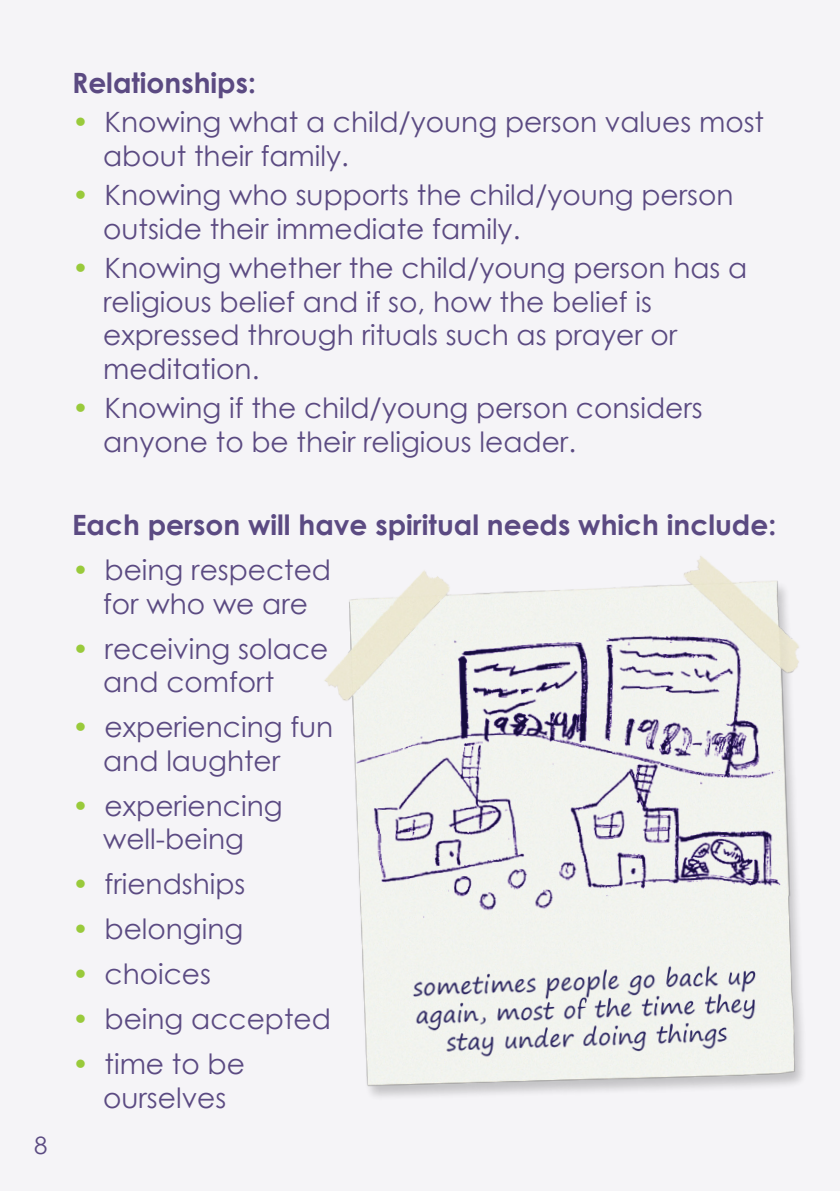
<style>
.page{position:relative;width:840px;height:1191px;background:#fff}
.page>*{position:absolute;margin:0;border:0;box-sizing:border-box;transform-origin:0 0}
.t1{font:28px "Century Gothic";color:#5b4a82}
.t2{font:700 28px "Century Gothic";color:#5b4a82}
.t3{font:24px "Century Gothic";color:#5b4a82}
.s1{color:#99ca3b}
</style>
<div class="page">
<div style="left:0;top:0;width:839px;height:1191px;background:#f5f4f7"></div>
<img style="left:311px;top:542px;width:510px;height:581px">
<p class="t3" style="left:34px;top:1128px;width:15px">8</p>
<p class="t2" style="left:72px;top:62px;width:185px">Relationships:</p>
<p class="t1" style="left:72px;top:103px;width:693px"><span class="s1">•</span> Knowing what a child/young person values most</p>
<p class="t1" style="left:103px;top:136px;width:247px">about their family.</p>
<p class="t1" style="left:72px;top:175px;width:662px"><span class="s1">•</span> Knowing who supports the child/young person</p>
<p class="t1" style="left:103px;top:209px;width:418px">outside their immediate family.</p>
<p class="t1" style="left:72px;top:248px;width:676px"><span class="s1">•</span> Knowing whether the child/young person has a</p>
<p class="t1" style="left:103px;top:282px;width:550px">religious belief and if so, how the belief is</p>
<p class="t1" style="left:103px;top:316px;width:575px">expressed through rituals such as prayer or</p>
<p class="t1" style="left:103px;top:349px;width:158px">meditation.</p>
<p class="t1" style="left:72px;top:388px;width:631px"><span class="s1">•</span> Knowing if the child/young person considers</p>
<p class="t1" style="left:103px;top:422px;width:474px">anyone to be their religious leader.</p>
<p class="t2" style="left:72px;top:504px;width:705px">Each person will have spiritual needs which include:</p>
<p class="t1" style="left:72px;top:550px;width:260px"><span class="s1">•</span> being respected</p>
<p class="t1" style="left:103px;top:584px;width:206px">for who we are</p>
<p class="t1" style="left:72px;top:629px;width:258px"><span class="s1">•</span> receiving solace</p>
<p class="t1" style="left:103px;top:662px;width:172px">and comfort</p>
<p class="t1" style="left:72px;top:707px;width:263px"><span class="s1">•</span> experiencing fun</p>
<p class="t1" style="left:103px;top:741px;width:178px">and laughter</p>
<p class="t1" style="left:72px;top:786px;width:212px"><span class="s1">•</span> experiencing</p>
<p class="t1" style="left:103px;top:819px;width:142px">well-being</p>
<p class="t1" style="left:72px;top:864px;width:175px"><span class="s1">•</span> friendships</p>
<p class="t1" style="left:72px;top:909px;width:173px"><span class="s1">•</span> belonging</p>
<p class="t1" style="left:72px;top:954px;width:140px"><span class="s1">•</span> choices</p>
<p class="t1" style="left:72px;top:999px;width:260px"><span class="s1">•</span> being accepted</p>
<p class="t1" style="left:72px;top:1044px;width:174px"><span class="s1">•</span> time to be</p>
<p class="t1" style="left:103px;top:1078px;width:125px">ourselves</p>
</div>
